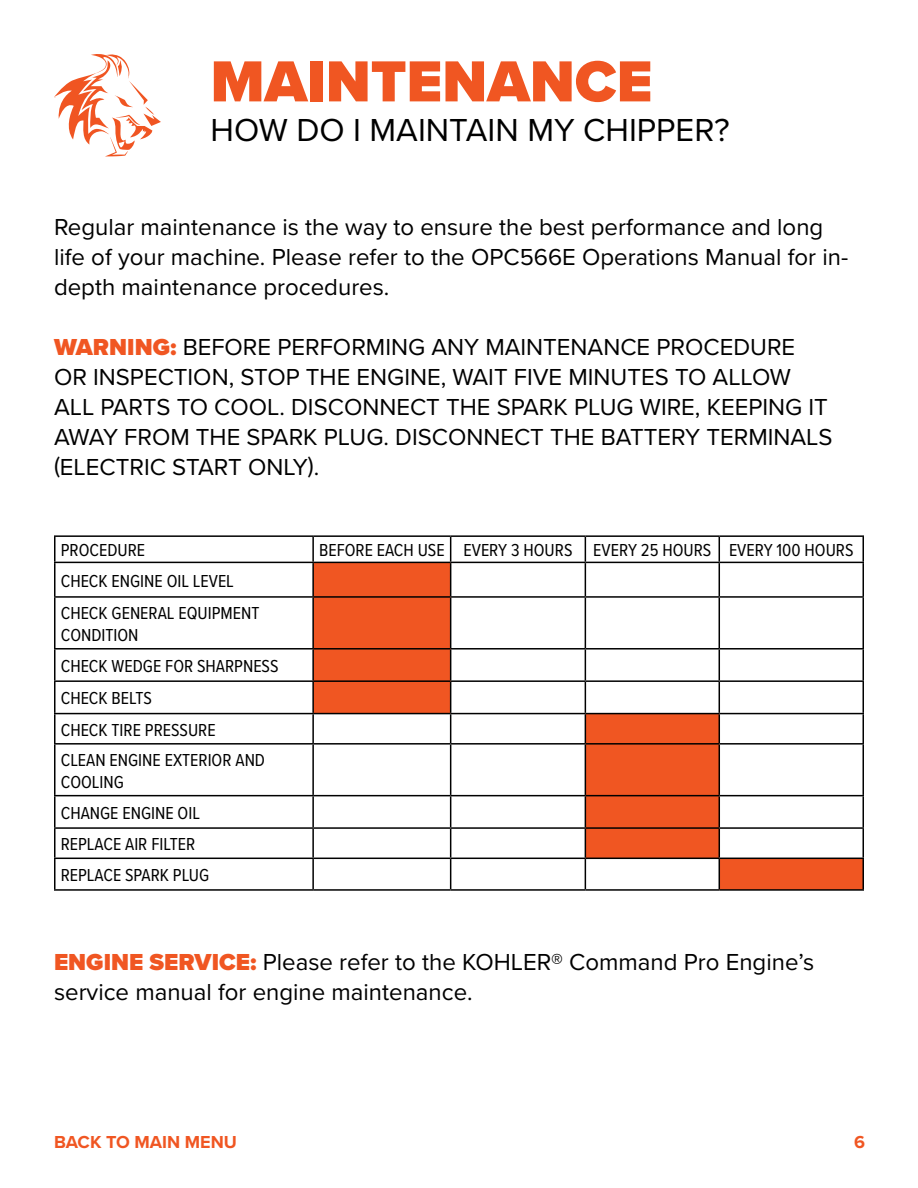
<style>
.page{position:relative;width:918px;height:1188px;background:#fff}
.page>*{position:absolute;margin:0;border:0;box-sizing:border-box;transform-origin:0 0}
.t1{font:900 60px "Proxima Nova";color:#f05622}
.t2{font:33px "Proxima Nova";color:#000}
.t3{font:24px/30px "Proxima Nova";color:#000}
.t4{font:18px/31.3px "Proxima Nova Cond";color:#000}
.t5{font:700 18px "Proxima Nova";color:#f05622}
.s1{font-weight:900;color:#f05622}
</style>
<div class="page">
<svg style="left:54px;top:54px;width:107px;height:102px"></svg>
<svg style="left:314px;top:563px;width:548px;height:326px"></svg>
<hr style="left:54px;top:535px;width:259px;height:2px;background:#000">
<hr style="left:54px;top:537px;width:2px;height:25px;background:#000">
<hr style="left:313px;top:535px;width:138px;height:2px;background:#000">
<hr style="left:312px;top:537px;width:2px;height:25px;background:#000">
<hr style="left:451px;top:535px;width:134px;height:2px;background:#000">
<svg style="left:450px;top:537px;width:1px;height:25px"></svg>
<hr style="left:585px;top:535px;width:134px;height:2px;background:#000">
<svg style="left:585px;top:537px;width:1px;height:25px"></svg>
<hr style="left:719px;top:535px;width:145px;height:2px;background:#000">
<svg style="left:719px;top:537px;width:1px;height:25px"></svg>
<hr style="left:862px;top:537px;width:2px;height:25px;background:#000">
<hr style="left:54px;top:562px;width:259px;height:1px;background:#000">
<hr style="left:54px;top:563px;width:2px;height:33px;background:#000">
<hr style="left:313px;top:562px;width:138px;height:1px;background:#000">
<hr style="left:312px;top:563px;width:2px;height:33px;background:#000">
<hr style="left:451px;top:562px;width:134px;height:1px;background:#000">
<hr style="left:450px;top:563px;width:1px;height:33px;background:#000">
<hr style="left:585px;top:562px;width:134px;height:1px;background:#000">
<hr style="left:585px;top:563px;width:1px;height:33px;background:#000">
<hr style="left:719px;top:562px;width:145px;height:1px;background:#000">
<hr style="left:719px;top:563px;width:1px;height:33px;background:#000">
<hr style="left:862px;top:563px;width:2px;height:33px;background:#000">
<hr style="left:54px;top:596px;width:259px;height:2px;background:#000">
<hr style="left:54px;top:598px;width:2px;height:50px;background:#000">
<hr style="left:313px;top:596px;width:138px;height:2px;background:#000">
<hr style="left:312px;top:598px;width:2px;height:50px;background:#000">
<hr style="left:451px;top:596px;width:134px;height:2px;background:#000">
<hr style="left:450px;top:598px;width:1px;height:50px;background:#000">
<hr style="left:585px;top:596px;width:134px;height:2px;background:#000">
<hr style="left:585px;top:598px;width:1px;height:50px;background:#000">
<hr style="left:719px;top:596px;width:145px;height:2px;background:#000">
<hr style="left:719px;top:598px;width:1px;height:50px;background:#000">
<hr style="left:862px;top:598px;width:2px;height:50px;background:#000">
<hr style="left:54px;top:648px;width:259px;height:2px;background:#000">
<hr style="left:54px;top:650px;width:2px;height:30px;background:#000">
<hr style="left:313px;top:648px;width:138px;height:2px;background:#000">
<hr style="left:312px;top:650px;width:2px;height:30px;background:#000">
<hr style="left:451px;top:648px;width:134px;height:2px;background:#000">
<hr style="left:450px;top:650px;width:1px;height:30px;background:#000">
<hr style="left:585px;top:648px;width:134px;height:2px;background:#000">
<hr style="left:585px;top:650px;width:1px;height:30px;background:#000">
<hr style="left:719px;top:648px;width:145px;height:2px;background:#000">
<hr style="left:719px;top:650px;width:1px;height:30px;background:#000">
<hr style="left:862px;top:650px;width:2px;height:30px;background:#000">
<hr style="left:54px;top:680px;width:259px;height:2px;background:#000">
<hr style="left:54px;top:682px;width:2px;height:31px;background:#000">
<hr style="left:313px;top:680px;width:138px;height:2px;background:#000">
<hr style="left:312px;top:682px;width:2px;height:31px;background:#000">
<hr style="left:451px;top:680px;width:134px;height:2px;background:#000">
<hr style="left:450px;top:682px;width:1px;height:31px;background:#000">
<hr style="left:585px;top:680px;width:134px;height:2px;background:#000">
<hr style="left:585px;top:682px;width:1px;height:31px;background:#000">
<hr style="left:719px;top:680px;width:145px;height:2px;background:#000">
<hr style="left:719px;top:682px;width:1px;height:31px;background:#000">
<hr style="left:862px;top:682px;width:2px;height:31px;background:#000">
<hr style="left:54px;top:713px;width:259px;height:1px;background:#000">
<hr style="left:54px;top:714px;width:2px;height:29px;background:#000">
<hr style="left:313px;top:713px;width:138px;height:1px;background:#000">
<hr style="left:312px;top:714px;width:2px;height:29px;background:#000">
<hr style="left:451px;top:713px;width:134px;height:1px;background:#000">
<svg style="left:450px;top:714px;width:1px;height:29px"></svg>
<hr style="left:585px;top:713px;width:134px;height:1px;background:#000">
<svg style="left:585px;top:714px;width:1px;height:29px"></svg>
<hr style="left:719px;top:713px;width:145px;height:1px;background:#000">
<svg style="left:719px;top:714px;width:1px;height:29px"></svg>
<hr style="left:862px;top:714px;width:2px;height:29px;background:#000">
<hr style="left:54px;top:743px;width:259px;height:2px;background:#000">
<hr style="left:54px;top:745px;width:2px;height:50px;background:#000">
<hr style="left:313px;top:743px;width:138px;height:2px;background:#000">
<hr style="left:312px;top:745px;width:2px;height:50px;background:#000">
<hr style="left:451px;top:743px;width:134px;height:2px;background:#000">
<hr style="left:450px;top:745px;width:1px;height:50px;background:#000">
<hr style="left:585px;top:743px;width:134px;height:2px;background:#000">
<hr style="left:585px;top:745px;width:1px;height:50px;background:#000">
<hr style="left:719px;top:743px;width:145px;height:2px;background:#000">
<hr style="left:719px;top:745px;width:1px;height:50px;background:#000">
<hr style="left:862px;top:745px;width:2px;height:50px;background:#000">
<hr style="left:54px;top:795px;width:259px;height:1px;background:#000">
<hr style="left:54px;top:796px;width:2px;height:31px;background:#000">
<hr style="left:313px;top:795px;width:138px;height:1px;background:#000">
<hr style="left:312px;top:796px;width:2px;height:31px;background:#000">
<hr style="left:451px;top:795px;width:134px;height:1px;background:#000">
<hr style="left:450px;top:796px;width:1px;height:31px;background:#000">
<hr style="left:585px;top:795px;width:134px;height:1px;background:#000">
<hr style="left:585px;top:796px;width:1px;height:31px;background:#000">
<hr style="left:719px;top:795px;width:145px;height:1px;background:#000">
<hr style="left:719px;top:796px;width:1px;height:31px;background:#000">
<hr style="left:862px;top:796px;width:2px;height:31px;background:#000">
<hr style="left:54px;top:827px;width:259px;height:2px;background:#000">
<hr style="left:54px;top:829px;width:2px;height:29px;background:#000">
<hr style="left:313px;top:827px;width:138px;height:2px;background:#000">
<hr style="left:312px;top:829px;width:2px;height:29px;background:#000">
<hr style="left:451px;top:827px;width:134px;height:2px;background:#000">
<svg style="left:450px;top:829px;width:1px;height:29px"></svg>
<hr style="left:585px;top:827px;width:134px;height:2px;background:#000">
<svg style="left:585px;top:829px;width:1px;height:29px"></svg>
<hr style="left:719px;top:827px;width:145px;height:2px;background:#000">
<svg style="left:719px;top:829px;width:1px;height:29px"></svg>
<hr style="left:862px;top:829px;width:2px;height:29px;background:#000">
<hr style="left:54px;top:858px;width:259px;height:1px;background:#000">
<hr style="left:54px;top:859px;width:2px;height:30px;background:#000">
<hr style="left:313px;top:858px;width:138px;height:1px;background:#000">
<hr style="left:312px;top:859px;width:2px;height:30px;background:#000">
<hr style="left:451px;top:858px;width:134px;height:1px;background:#000">
<hr style="left:450px;top:859px;width:1px;height:30px;background:#000">
<hr style="left:585px;top:858px;width:134px;height:1px;background:#000">
<hr style="left:585px;top:859px;width:1px;height:30px;background:#000">
<hr style="left:719px;top:858px;width:145px;height:1px;background:#000">
<hr style="left:719px;top:859px;width:1px;height:30px;background:#000">
<hr style="left:862px;top:859px;width:2px;height:30px;background:#000">
<hr style="left:54px;top:889px;width:259px;height:2px;background:#000">
<hr style="left:313px;top:889px;width:138px;height:2px;background:#000">
<hr style="left:451px;top:889px;width:134px;height:2px;background:#000">
<hr style="left:585px;top:889px;width:134px;height:2px;background:#000">
<hr style="left:719px;top:889px;width:145px;height:2px;background:#000">
<h1 class="t1" style="left:211px;top:37px;width:443px">MAINTENANCE</h1>
<h2 class="t2" style="left:211px;top:105px;width:521px">HOW DO I MAINTAIN MY CHIPPER?</h2>
<p class="t3" style="left:54px;top:211px;width:796px">Regular maintenance is the way to ensure the best performance and long life of your machine. Please refer to the OPC566E Operations Manual for in&shy;depth maintenance procedures.</p>
<p class="t3" style="left:54px;top:331px;width:780px"><span class="s1">WARNING:</span> BEFORE PERFORMING ANY MAINTENANCE PROCEDURE OR INSPECTION, STOP THE ENGINE, WAIT FIVE MINUTES TO ALLOW ALL PARTS TO COOL. DISCONNECT THE SPARK PLUG WIRE, KEEPING IT AWAY FROM THE SPARK PLUG. DISCONNECT THE BATTERY TERMINALS (ELECTRIC START ONLY).</p>
<p class="t4" style="left:61px;top:534px;width:86px">PROCEDURE</p>
<p class="t4" style="left:319px;top:534px;width:536px">BEFORE EACH USE EVERY 3 HOURS EVERY 25 HOURS EVERY 100 HOURS</p>
<p class="t4" style="left:61px;top:564px;width:200px;line-height:32.4px">CHECK ENGINE OIL LEVEL<br>CHECK GENERAL EQUIPMENT</p>
<p class="t4" style="left:61px;top:618px;width:219px">CONDITION<br>CHECK WEDGE FOR SHARPNESS<br>CHECK BELTS<br>CHECK TIRE PRESSURE<br>CLEAN ENGINE EXTERIOR AND</p>
<p class="t4" style="left:61px;top:765px;width:150px">COOLING<br>CHANGE ENGINE OIL<br>REPLACE AIR FILTER<br>REPLACE SPARK PLUG</p>
<p class="t3" style="left:54px;top:946px;width:762px"><span class="s1">ENGINE SERVICE:</span> Please refer to the KOHLER® Command Pro Engine’s service manual for engine maintenance.</p>
<p class="t5" style="left:54px;top:1129px;width:184px">BACK TO MAIN MENU</p>
<p class="t5" style="left:854px;top:1129px;width:12px">6</p>
</div>
